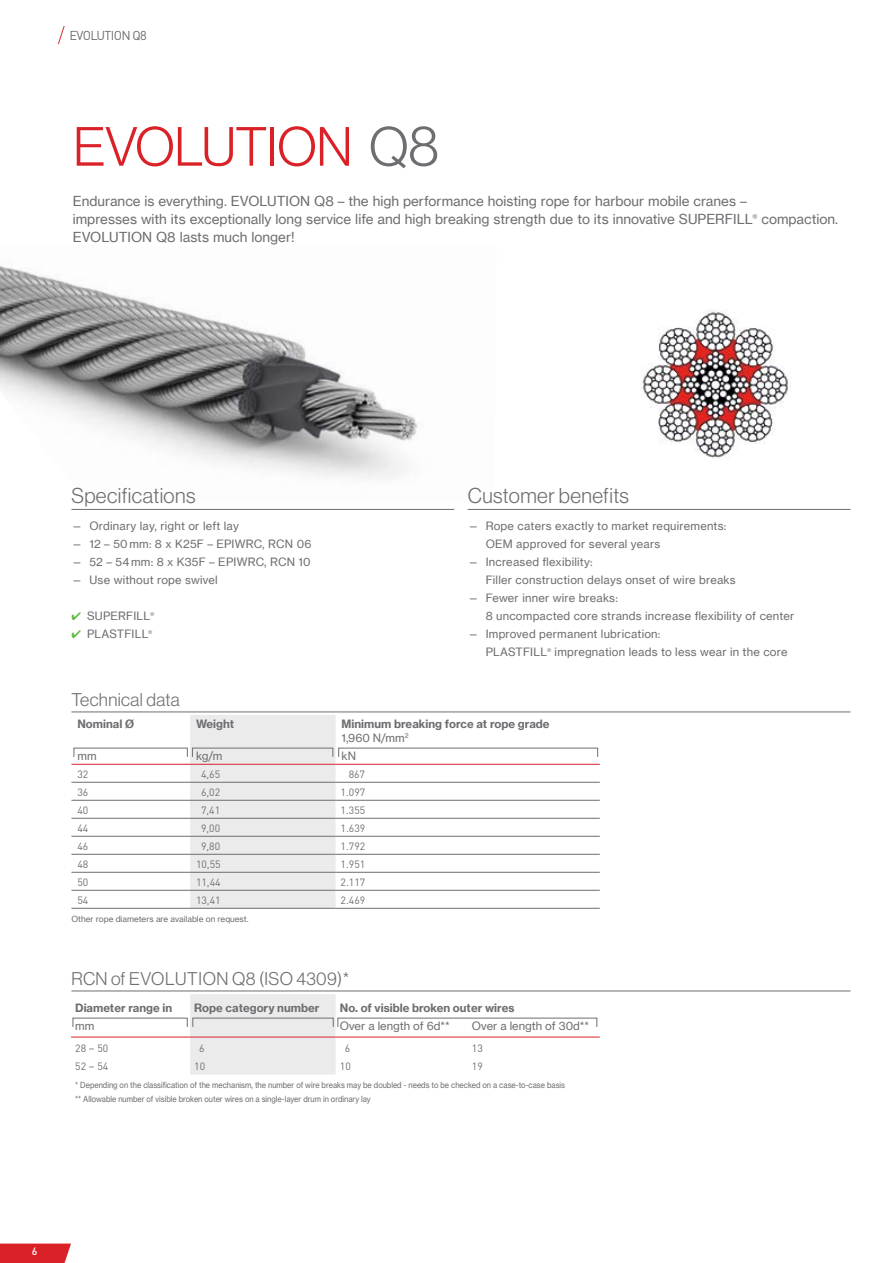
<style>
.page{position:relative;width:893px;height:1263px;background:#fff}
.page>*{position:absolute;margin:0;border:0;box-sizing:border-box;transform-origin:0 0}
.t1{font:54px "N Haas Grotesk DS Pro 45 Lt";letter-spacing:-.01em;color:#da2128}
.t2{font:21px "N Haas Grotesk DS Pro 45 Lt";letter-spacing:.02em;color:#6d6e71}
.t3{font:18px "N Haas Grotesk DS Pro 45 Lt";letter-spacing:.02em;color:#6d6e71}
.t4{font:13.5px/18px "N Haas Grotesk TX Pro 55 Rg";color:#6d6e71}
.t5{font:12.75px "DIN Pro";letter-spacing:-.05em;color:#6d6e71}
.t6{font:11.25px/18px "N Haas Grotesk TX Pro 55 Rg";letter-spacing:.02em;color:#6d6e71}
.t7{font:11.25px "N Haas Grotesk TX Pro 75 Bd";color:#6d6e71}
.t8{font:11.25px "N Haas Grotesk TX Pro 55 Rg";color:#6d6e71}
.t9{font:10.5px "DIN Pro";color:#6d6e71}
.t10{font:500 10.5px "DIN Pro";color:#fff}
.t11{font:8.25px/13.5px "N Haas Grotesk TX Pro 55 Rg";color:#6d6e71;scale:.9 1}
.t12{font:8.25px "N Haas Grotesk TX Pro 55 Rg";color:#6d6e71}
.s1{color:#6d6e71}
.s2{color:#62bb46}
.s3{font-size:11.25px}
</style>
<div class="page">
<svg style="left:0;top:1243px;width:71px;height:20px"></svg>
<svg style="left:58px;top:26px;width:7px;height:19px"></svg>
<img style="left:641px;top:310px;width:147px;height:148px">
<img style="left:0;top:265px;width:418px;height:214px">
<hr style="left:71px;top:712px;width:779px;height:1px;background:#6d6e71">
<div style="left:190px;top:715px;width:146px;height:193px;background:#ebebec"></div>
<hr style="left:71px;top:764px;width:119px;height:1px;background:#da2128">
<hr style="left:190px;top:764px;width:146px;height:1px;background:#da2128">
<hr style="left:336px;top:764px;width:264px;height:1px;background:#da2128">
<hr style="left:71px;top:782px;width:119px;height:1px;background:#6d6e71">
<hr style="left:190px;top:782px;width:146px;height:1px;background:#6d6e71">
<hr style="left:336px;top:782px;width:264px;height:1px;background:#6d6e71">
<hr style="left:71px;top:800px;width:119px;height:1px;background:#6d6e71">
<hr style="left:190px;top:800px;width:146px;height:1px;background:#6d6e71">
<hr style="left:336px;top:800px;width:264px;height:1px;background:#6d6e71">
<hr style="left:71px;top:818px;width:119px;height:1px;background:#6d6e71">
<hr style="left:190px;top:818px;width:146px;height:1px;background:#6d6e71">
<hr style="left:336px;top:818px;width:264px;height:1px;background:#6d6e71">
<hr style="left:71px;top:836px;width:119px;height:1px;background:#6d6e71">
<hr style="left:190px;top:836px;width:146px;height:1px;background:#6d6e71">
<hr style="left:336px;top:836px;width:264px;height:1px;background:#6d6e71">
<hr style="left:71px;top:854px;width:119px;height:1px;background:#6d6e71">
<hr style="left:190px;top:854px;width:146px;height:1px;background:#6d6e71">
<hr style="left:336px;top:854px;width:264px;height:1px;background:#6d6e71">
<hr style="left:71px;top:872px;width:119px;height:1px;background:#6d6e71">
<hr style="left:190px;top:872px;width:146px;height:1px;background:#6d6e71">
<hr style="left:336px;top:872px;width:264px;height:1px;background:#6d6e71">
<hr style="left:71px;top:890px;width:119px;height:1px;background:#6d6e71">
<hr style="left:190px;top:890px;width:146px;height:1px;background:#6d6e71">
<hr style="left:336px;top:890px;width:264px;height:1px;background:#6d6e71">
<hr style="left:71px;top:908px;width:119px;height:1px;background:#6d6e71">
<hr style="left:190px;top:908px;width:146px;height:1px;background:#6d6e71">
<hr style="left:336px;top:908px;width:264px;height:1px;background:#6d6e71">
<div style="left:192px;top:748px;width:141px;height:9px;border:1px solid #6d6e71"></div>
<div style="left:338px;top:748px;width:260px;height:9px;border:1px solid #6d6e71"></div>
<div style="left:74px;top:748px;width:114px;height:9px;border:1px solid #6d6e71"></div>
<div style="left:190px;top:994px;width:146px;height:80px;background:#ebebec"></div>
<hr style="left:71px;top:1037px;width:119px;height:1px;background:#da2128">
<hr style="left:190px;top:1037px;width:146px;height:1px;background:#da2128">
<hr style="left:336px;top:1037px;width:132px;height:1px;background:#da2128">
<hr style="left:468px;top:1037px;width:132px;height:1px;background:#da2128">
<div style="left:193px;top:1018px;width:140px;height:9px;border:1px solid #6d6e71"></div>
<div style="left:338px;top:1018px;width:259px;height:9px;border:1px solid #6d6e71"></div>
<div style="left:73px;top:1018px;width:114px;height:9px;border:1px solid #6d6e71"></div>
<hr style="left:71px;top:991px;width:779px;height:1px;background:#6d6e71">
<hr style="left:71px;top:509px;width:383px;height:1px;background:#6d6e71">
<hr style="left:468px;top:509px;width:382px;height:1px;background:#6d6e71">
<p class="t5" style="left:69px;top:25px;width:79px">EVOLUTION Q8</p>
<h1 class="t1" style="left:73px;top:116px;width:367px">EVOLUTION <span class="s1">Q8</span></h1>
<p class="t4" style="left:73px;top:192px;width:767px">Endurance is everything. EVOLUTION Q8 – the high performance hoisting rope for harbour mobile cranes –<br>impresses with its exceptionally long service life and high breaking strength due to its innovative SUPERFILL<sup>®</sup> compaction.<br>EVOLUTION Q8 lasts much longer!</p>
<h2 class="t2" style="left:71px;top:484px;width:126px">Specifications</h2>
<p class="t6" style="left:71px;top:517px;width:169px">— Ordinary lay, right or left lay</p>
<p class="t6" style="left:71px;top:535px;width:242px">— 12 – 50 mm: 8 x K25F – EPIWRC, RCN 06</p>
<p class="t6" style="left:71px;top:553px;width:241px">— 52 – 54 mm: 8 x K35F – EPIWRC, RCN 10</p>
<p class="t6" style="left:71px;top:571px;width:148px">— Use without rope swivel</p>
<p class="t6" style="left:71px;top:607px;width:85px"><span class="s2">✔</span> SUPERFILL<sup>®</sup></p>
<p class="t6" style="left:71px;top:625px;width:83px"><span class="s2">✔</span> PLASTFILL<sup>®</sup></p>
<h3 class="t3" style="left:71px;top:689px;width:110px">Technical data</h3>
<p class="t7" style="left:77px;top:717px;width:58px">Nominal Ø</p>
<p class="t6" style="left:77px;top:747px;width:21px">mm</p>
<p class="t7" style="left:196px;top:717px;width:40px">Weight</p>
<p class="t6" style="left:196px;top:747px;width:28px">kg/m</p>
<h2 class="t2" style="left:468px;top:484px;width:163px">Customer benefits</h2>
<p class="t6" style="left:486px;top:517px;width:242px;text-indent:-18px">— Rope caters exactly to market requirements:<br>OEM approved for several years</p>
<p class="t6" style="left:486px;top:553px;width:251px;text-indent:-18px">— Increased flexibility:<br>Filler construction delays onset of wire breaks</p>
<p class="t6" style="left:486px;top:589px;width:310px;text-indent:-18px">— Fewer inner wire breaks:<br>8 uncompacted core strands increase flexibility of center</p>
<p class="t6" style="left:486px;top:625px;width:303px;text-indent:-18px">— Improved permanent lubrication:<br>PLASTFILL<sup>®</sup> impregnation leads to less wear in the core</p>
<p class="t7" style="left:342px;top:717px;width:209px">Minimum breaking force at rope grade</p>
<p class="t6" style="left:342px;top:729px;width:69px">1,960 N/mm<sup>2 </sup>kN</p>
<p class="t9" style="left:77px;top:766px;width:12px">32</p>
<p class="t9" style="left:201px;top:766px;width:21px">4,65</p>
<p class="t9" style="left:349px;top:766px;width:18px">867</p>
<p class="t9" style="left:77px;top:784px;width:12px">36</p>
<p class="t9" style="left:201px;top:784px;width:21px">6,02</p>
<p class="t9" style="left:341px;top:784px;width:26px">1.097</p>
<p class="t9" style="left:77px;top:802px;width:12px">40</p>
<p class="t9" style="left:201px;top:802px;width:21px">7,41</p>
<p class="t9" style="left:341px;top:802px;width:26px">1.355</p>
<p class="t9" style="left:77px;top:820px;width:12px">44</p>
<p class="t9" style="left:201px;top:820px;width:21px">9,00</p>
<p class="t9" style="left:341px;top:820px;width:26px">1.639</p>
<p class="t9" style="left:77px;top:838px;width:12px">46</p>
<p class="t9" style="left:201px;top:838px;width:21px">9,80</p>
<p class="t9" style="left:341px;top:838px;width:26px">1.792</p>
<p class="t9" style="left:77px;top:856px;width:12px">48</p>
<p class="t9" style="left:196px;top:856px;width:26px">10,55</p>
<p class="t9" style="left:341px;top:856px;width:26px">1.951</p>
<p class="t9" style="left:77px;top:874px;width:12px">50</p>
<p class="t9" style="left:196px;top:874px;width:26px">11,44</p>
<p class="t9" style="left:341px;top:874px;width:26px">2.117</p>
<p class="t9" style="left:77px;top:892px;width:12px">54</p>
<p class="t9" style="left:196px;top:892px;width:26px">13,41</p>
<p class="t9" style="left:341px;top:892px;width:26px">2.469</p>
<p class="t12" style="left:71px;top:914px;width:179px">Other rope diameters are available on request.</p>
<h3 class="t3" style="left:71px;top:968px;width:279px">RCN of EVOLUTION Q8 (ISO 4309)*</h3>
<p class="t7" style="left:75px;top:1000px;width:98px">Diameter range in</p>
<p class="t6" style="left:75px;top:1017px;width:21px">mm</p>
<p class="t7" style="left:194px;top:1000px;width:127px">Rope category number</p>
<p class="t7" style="left:340px;top:1000px;width:176px">No. of visible broken outer wires</p>
<p class="t8" style="left:340px;top:1019px;width:111px">Over a length of 6d**</p>
<p class="t8" style="left:472px;top:1019px;width:119px">Over a length of 30d**</p>
<p class="t9" style="left:75px;top:1040px;width:35px">28 <span class="s3">–</span> 50</p>
<p class="t9" style="left:199px;top:1040px;width:7px">6</p>
<p class="t9" style="left:345px;top:1040px;width:7px">6</p>
<p class="t9" style="left:472px;top:1040px;width:12px">13</p>
<p class="t9" style="left:75px;top:1058px;width:35px">52 <span class="s3">–</span> 54</p>
<p class="t9" style="left:194px;top:1058px;width:12px">10</p>
<p class="t9" style="left:340px;top:1058px;width:12px">10</p>
<p class="t9" style="left:472px;top:1058px;width:12px">19</p>
<p class="t11" style="left:75px;top:1078px;width:546px">* Depending on the classification of the mechanism, the number of wire breaks may be doubled - needs to be checked on a case-to-case basis ** Allowable number of visible broken outer wires on a single-layer drum in ordinary lay</p>
<p class="t10" style="left:32px;top:1242px;width:7px">6</p>
</div>
